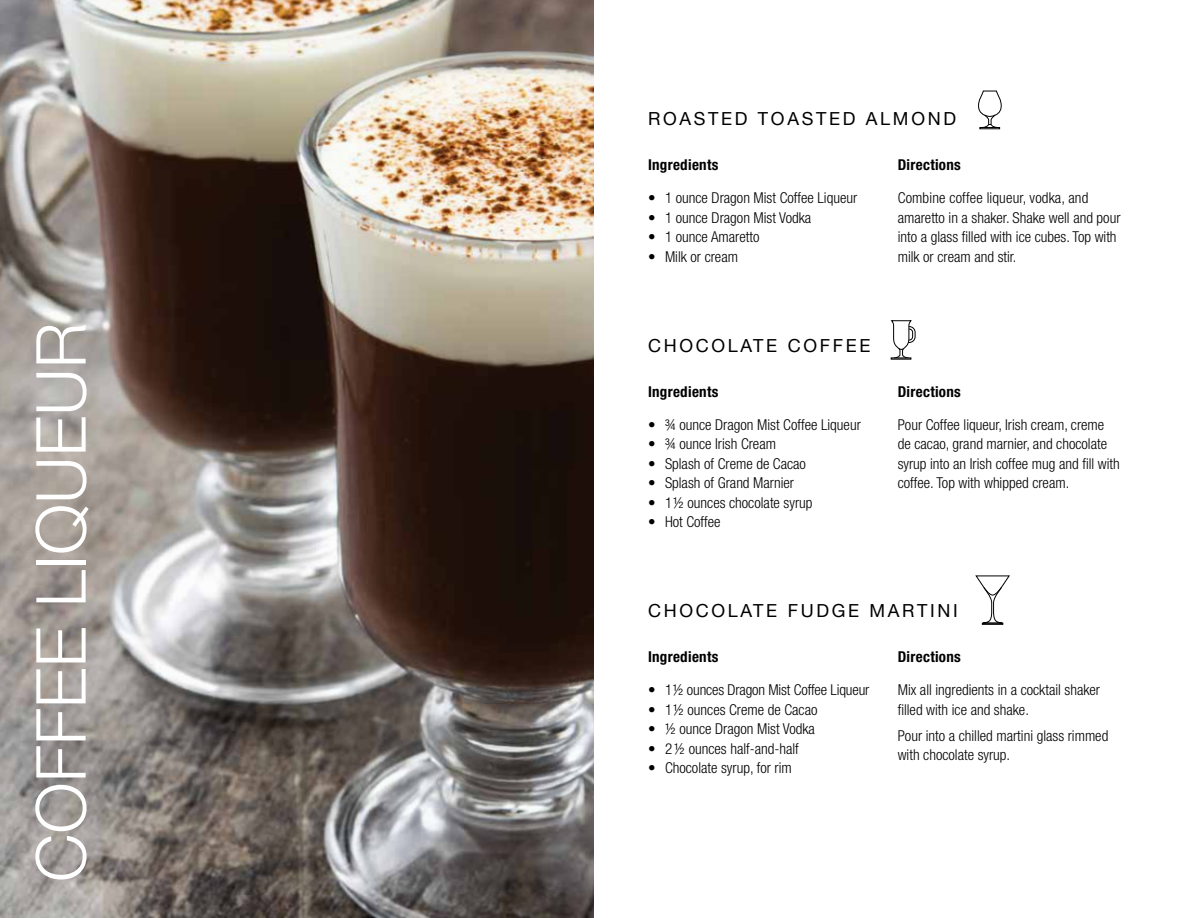
<style>
.page{position:relative;width:1188px;height:918px;background:#fff}
.page>*{position:absolute;margin:0;border:0;box-sizing:border-box;transform-origin:0 0}
.t1{font:300 69px "Helvetica Neue";color:#fff}
.t2{font:18px "Helvetica Neue";letter-spacing:.15em;color:#000}
.t3{font:300 condensed 15px/19.5px "Helvetica Neue";color:#000}
.t4{font:700 condensed 15px "Helvetica Neue";letter-spacing:.02em;color:#000}
</style>
<div class="page">
<img style="left:0;top:0;width:594px;height:918px">
<svg style="left:978px;top:91px;width:24px;height:37px"></svg>
<svg style="left:891px;top:321px;width:24px;height:38px"></svg>
<div style="left:982px;top:623px;width:21px;height:2px;border:1px solid #000"></div>
<svg style="left:976px;top:576px;width:33px;height:48px"></svg>
<h1 class="t1" style="left:5px;top:882px;width:561px;rotate:-90deg">COFFEE LIQUEUR</h1>
<p class="t2" style="left:648px;top:106px;width:310px">ROASTED TOASTED ALMOND</p>
<p class="t4" style="left:648px;top:156px;width:72px">Ingredients</p>
<p class="t3" style="left:648px;top:188px;width:211px">• 1 ounce Dragon Mist Coffee Liqueur</p>
<p class="t3" style="left:648px;top:207px;width:165px">• 1 ounce Dragon Mist Vodka</p>
<p class="t3" style="left:648px;top:227px;width:113px">• 1 ounce Amaretto</p>
<p class="t3" style="left:648px;top:246px;width:92px">• Milk or cream</p>
<p class="t4" style="left:898px;top:156px;width:65px">Directions</p>
<p class="t3" style="left:898px;top:188px;width:224px">Combine coffee liqueur, vodka, and amaretto in a shaker. Shake well and pour into a glass filled with ice cubes. Top with milk or cream and stir.</p>
<p class="t2" style="left:648px;top:332px;width:224px">CHOCOLATE COFFEE</p>
<p class="t4" style="left:648px;top:382px;width:72px">Ingredients</p>
<p class="t3" style="left:648px;top:414px;width:214px">• ¾ ounce Dragon Mist Coffee Liqueur</p>
<p class="t3" style="left:648px;top:434px;width:130px">• ¾ ounce Irish Cream</p>
<p class="t3" style="left:648px;top:453px;width:160px">• Splash of Creme de Cacao</p>
<p class="t3" style="left:648px;top:473px;width:148px">• Splash of Grand Marnier</p>
<p class="t3" style="left:648px;top:492px;width:166px">• 1 ½ ounces chocolate syrup</p>
<p class="t3" style="left:648px;top:512px;width:74px">• Hot Coffee</p>
<p class="t4" style="left:898px;top:382px;width:65px">Directions</p>
<p class="t3" style="left:898px;top:414px;width:224px">Pour Coffee liqueur, Irish cream, creme de cacao, grand marnier, and chocolate syrup into an Irish coffee mug and fill with coffee. Top with whipped cream.</p>
<p class="t2" style="left:648px;top:598px;width:311px">CHOCOLATE FUDGE MARTINI</p>
<p class="t4" style="left:648px;top:648px;width:72px">Ingredients</p>
<p class="t3" style="left:648px;top:680px;width:223px">• 1 ½ ounces Dragon Mist Coffee Liqueur</p>
<p class="t3" style="left:648px;top:699px;width:171px">• 1 ½ ounces Creme de Cacao</p>
<p class="t3" style="left:648px;top:719px;width:168px">• ½ ounce Dragon Mist Vodka</p>
<p class="t3" style="left:648px;top:738px;width:152px">• 2 ½ ounces half-and-half</p>
<p class="t3" style="left:648px;top:758px;width:145px">• Chocolate syrup, for rim</p>
<p class="t4" style="left:898px;top:648px;width:65px">Directions</p>
<p class="t3" style="left:898px;top:680px;width:204px">Mix all ingredients in a cocktail shaker filled with ice and shake.</p>
<p class="t3" style="left:898px;top:726px;width:212px">Pour into a chilled martini glass rimmed with chocolate syrup.</p>
</div>
